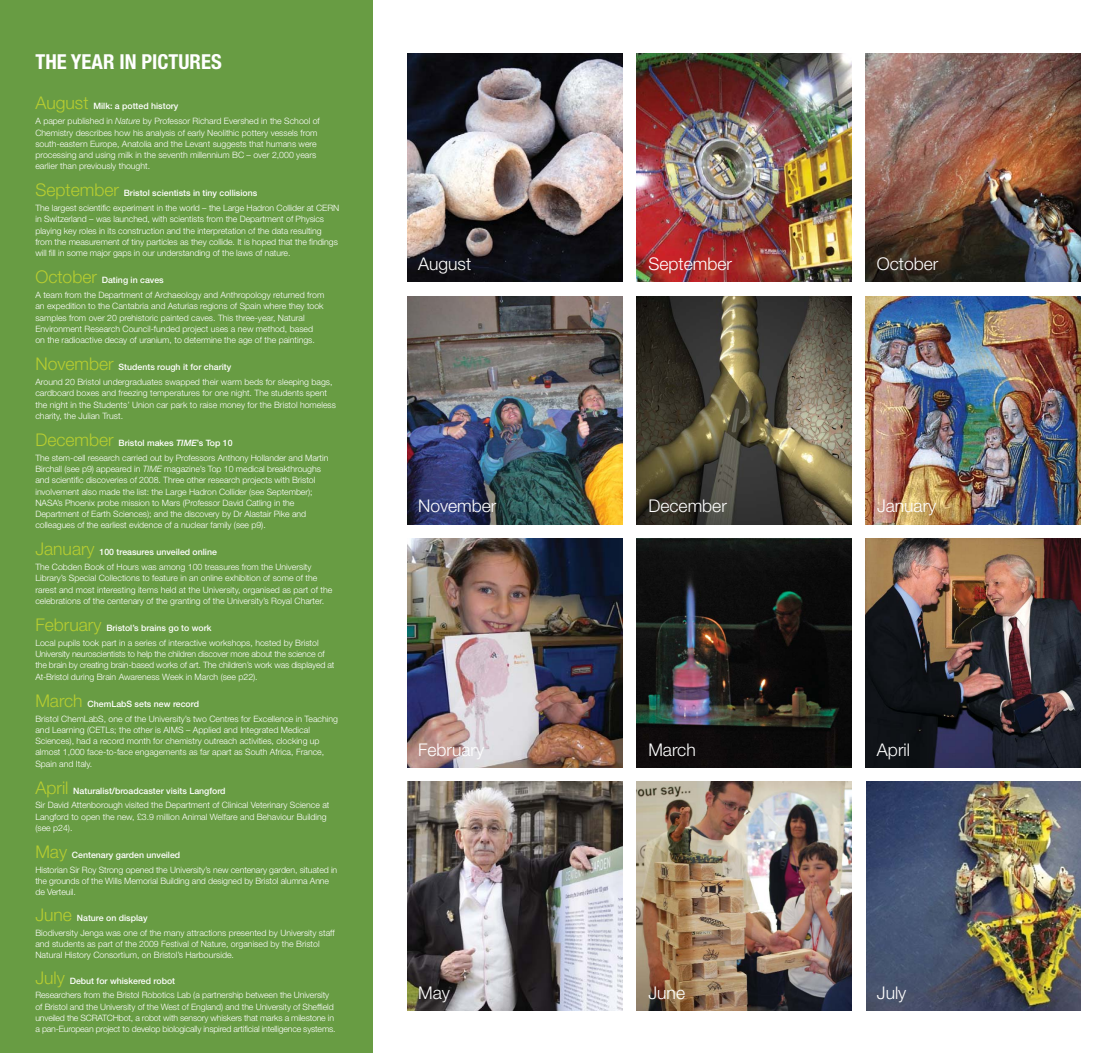
<style>
.page{position:relative;width:1102px;height:1053px;background:#fff}
.page>*{position:absolute;margin:0;border:0;box-sizing:border-box;transform-origin:0 0}
.t1{font:700 condensed 20.62px "Helvetica Neue";color:#fff}
.t2{font:300 17.5px "Helvetica Neue";color:#fff}
.t3{font:300 8.75px/11.2px "Helvetica Neue";color:#fff}
.t4{font:300 8.75px/11.2px "Helvetica Neue";letter-spacing:-.02em;color:#fff}
.s1{font-size:17.5px;color:#b7cd30}
.s2{font-weight:500}
.s3{font-style:italic}
.s4{font-weight:500;font-style:italic}
</style>
<div class="page">
<div style="left:0;top:0;width:372px;height:1052px;background:#689c43"></div>
<img style="left:407px;top:53px;width:215px;height:229px">
<img style="left:637px;top:53px;width:215px;height:229px">
<img style="left:866px;top:53px;width:215px;height:229px">
<img style="left:407px;top:296px;width:215px;height:228px">
<img style="left:637px;top:296px;width:215px;height:228px">
<img style="left:866px;top:296px;width:215px;height:228px">
<img style="left:407px;top:539px;width:215px;height:228px">
<img style="left:637px;top:539px;width:215px;height:228px">
<img style="left:866px;top:539px;width:215px;height:228px">
<img style="left:407px;top:781px;width:215px;height:229px">
<img style="left:637px;top:781px;width:215px;height:229px">
<img style="left:866px;top:781px;width:215px;height:229px">
<h1 class="t1" style="left:35px;top:50px;width:188px">THE YEAR IN PICTURES</h1>
<p class="t3" style="left:35px;top:100px;width:286px;line-height:14.8px"><span class="s1">August</span> <span class="s2">Milk: a potted history<br></span>A paper published in <span class="s3">Nature</span> by Professor Richard Evershed in the School of</p>
<p class="t3" style="left:35px;top:128px;width:284px">Chemistry describes how his analysis of early Neolithic pottery vessels from south-eastern Europe, Anatolia and the Levant suggests that humans were processing and using milk in the seventh millennium BC – over 2,000 years earlier than previously thought.</p>
<p class="t3" style="left:35px;top:187px;width:305px;line-height:14.8px"><span class="s1">September</span> <span class="s2">Bristol scientists in tiny collisions<br></span>The largest scientific experiment in the world – the Large Hadron Collider at CERN</p>
<p class="t3" style="left:35px;top:214px;width:304px">in Switzerland – was launched, with scientists from the Department of Physics playing key roles in its construction and the interpretation of the data resulting from the measurement of tiny particles as they collide. It is hoped that the findings will fill in some major gaps in our understanding of the laws of nature.</p>
<p class="t3" style="left:35px;top:273px;width:290px;line-height:14.8px"><span class="s1">October</span> <span class="s2">Dating in caves<br></span>A team from the Department of Archaeology and Anthropology returned from</p>
<p class="t3" style="left:35px;top:301px;width:290px">an expedition to the Cantabria and Asturias regions of Spain where they took samples from over 20 prehistoric painted caves. This three-year, Natural Environment Research Council-funded project uses a new method, based on the radioactive decay of uranium, to determine the age of the paintings.</p>
<p class="t3" style="left:35px;top:360px;width:299px;line-height:14.8px"><span class="s1">November</span> <span class="s2">Students rough it for charity<br></span>Around 20 Bristol undergraduates swapped their warm beds for sleeping bags,</p>
<p class="t3" style="left:35px;top:388px;width:302px">cardboard boxes and freezing temperatures for one night. The students spent the night in the Students’ Union car park to raise money for the Bristol homeless charity, the Julian Trust.</p>
<p class="t3" style="left:35px;top:436px;width:294px;line-height:14.8px"><span class="s1">December</span> <span class="s2">Bristol makes</span> <span class="s4">TIME</span><span class="s2">’s Top 10<br></span>The stem-cell research carried out by Professors Anthony Hollander and Martin</p>
<p class="t3" style="left:35px;top:464px;width:287px">Birchall (see p9) appeared in <span class="s3">TIME</span> magazine’s Top 10 medical breakthroughs and scientific discoveries of 2008. Three other research projects with Bristol involvement also made the list: the Large Hadron Collider (see September); NASA’s Phoenix probe mission to Mars (Professor David Catling in the Department of Earth Sciences); and the discovery by Dr Alastair Pike and colleagues of the earliest evidence of a nuclear family (see p9).</p>
<p class="t3" style="left:35px;top:545px;width:278px;line-height:14.8px"><span class="s1">January</span> <span class="s2">100 treasures unveiled online<br></span>The Cobden Book of Hours was among 100 treasures from the University</p>
<p class="t3" style="left:35px;top:573px;width:298px">Library’s Special Collections to feature in an online exhibition of some of the rarest and most interesting items held at the University, organised as part of the celebrations of the centenary of the granting of the University’s Royal Charter.</p>
<p class="t3" style="left:35px;top:621px;width:285px;line-height:14.8px"><span class="s1">February</span> <span class="s2">Bristol’s brains go to work<br></span>Local pupils took part in a series of interactive workshops, hosted by Bristol</p>
<p class="t4" style="left:35px;top:649px;width:301px">University neuroscientists to help the children discover more about the science of the brain by creating brain-based works of art. The children’s work was displayed at<br>At-Bristol during Brain Awareness Week in March (see p22).</p>
<p class="t3" style="left:35px;top:697px;width:304px;line-height:14.8px"><span class="s1">March</span> <span class="s2">ChemLabS sets new record<br></span>Bristol ChemLabS, one of the University’s two Centres for Excellence in Teaching</p>
<p class="t3" style="left:35px;top:724px;width:290px">and Learning (CETLs; the other is AIMS – Applied and Integrated Medical Sciences), had a record month for chemistry outreach activities, clocking up almost 1,000 face-to-face engagements as far apart as South Africa, France, Spain and Italy.</p>
<p class="t3" style="left:35px;top:784px;width:296px;line-height:14.8px"><span class="s1">April</span> <span class="s2">Naturalist/broadcaster visits Langford<br></span>Sir David Attenborough visited the Department of Clinical Veterinary Science at</p>
<p class="t3" style="left:35px;top:811px;width:293px">Langford to open the new, £3.9 million Animal Welfare and Behaviour Building (see p24).</p>
<p class="t3" style="left:35px;top:848px;width:303px;line-height:14.8px"><span class="s1">May</span> <span class="s2">Centenary garden unveiled<br></span>Historian Sir Roy Strong opened the University’s new centenary garden, situated in</p>
<p class="t3" style="left:35px;top:876px;width:295px">the grounds of the Wills Memorial Building and designed by Bristol alumna Anne de Verteuil.</p>
<p class="t3" style="left:35px;top:911px;width:301px;line-height:14.8px"><span class="s1">June</span> <span class="s2">Nature on display<br></span>Biodiversity Jenga was one of the many attractions presented by University staff</p>
<p class="t3" style="left:35px;top:938px;width:286px">and students as part of the 2009 Festival of Nature, organised by the Bristol<br>Natural History Consortium, on Bristol’s Harbourside.</p>
<p class="t3" style="left:35px;top:973px;width:295px;line-height:14.8px"><span class="s1">July</span> <span class="s2">Debut for whiskered robot<br></span>Researchers from the Bristol Robotics Lab (a partnership between the University</p>
<p class="t4" style="left:35px;top:1001px;width:302px">of Bristol and the University of the West of England) and the University of Sheffield unveiled the SCRATCHbot, a robot with sensory whiskers that marks a milestone in a pan-European project to develop biologically inspired artificial intelligence systems.</p>
<h2 class="t2" style="left:418px;top:257px;width:55px">August</h2>
<h2 class="t2" style="left:648px;top:257px;width:85px">September</h2>
<h2 class="t2" style="left:877px;top:257px;width:63px">October</h2>
<h2 class="t2" style="left:418px;top:500px;width:80px">November</h2>
<h2 class="t2" style="left:648px;top:500px;width:80px">December</h2>
<h2 class="t2" style="left:877px;top:500px;width:61px">January</h2>
<h2 class="t2" style="left:418px;top:743px;width:68px">February</h2>
<h2 class="t2" style="left:648px;top:743px;width:49px">March</h2>
<h2 class="t2" style="left:877px;top:743px;width:35px">April</h2>
<h2 class="t2" style="left:418px;top:986px;width:33px">May</h2>
<h2 class="t2" style="left:648px;top:986px;width:38px">June</h2>
<h2 class="t2" style="left:877px;top:986px;width:31px">July</h2>
</div>
